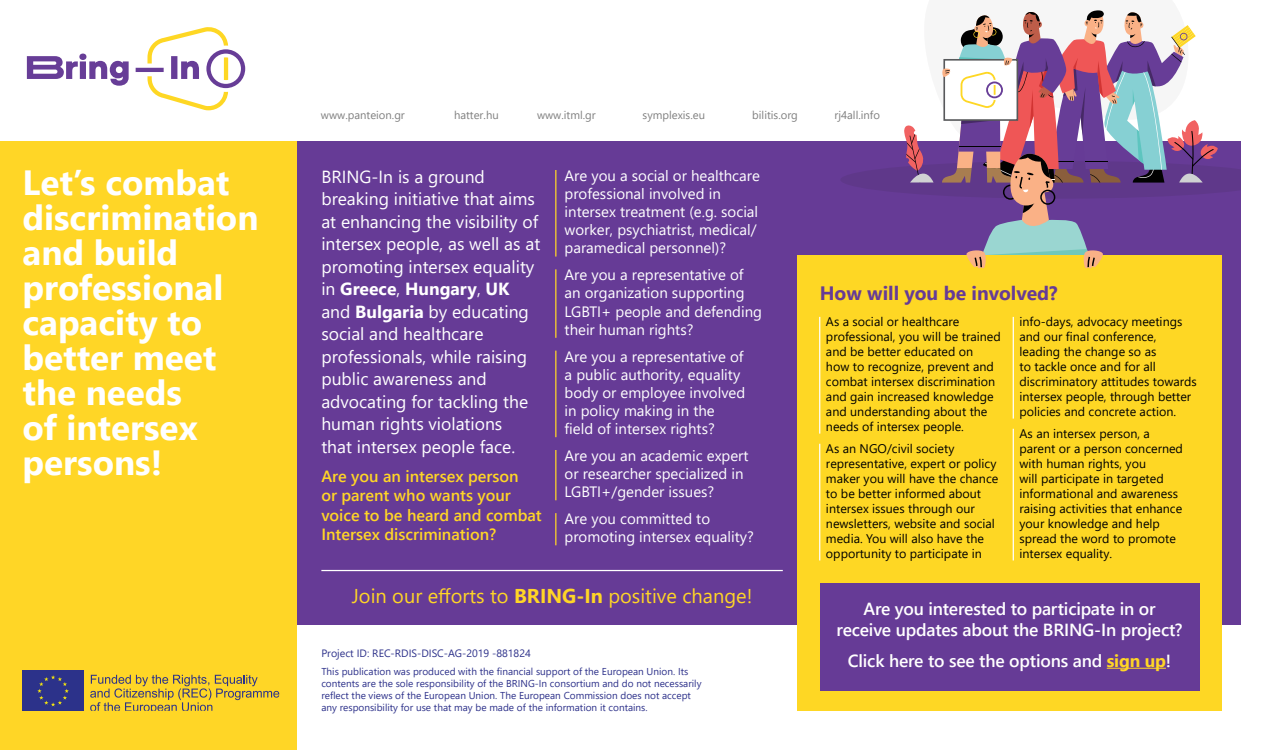
<style>
.page{position:relative;width:1263px;height:750px;background:#fff}
.page>*{position:absolute;margin:0;border:0;box-sizing:border-box;transform-origin:0 0}
.t1{font:700 35px/35px "Segoe UI";color:#fff}
.t2{font:20px "Segoe UI";color:#ffd626}
.t3{font:700 19.38px "Segoe UI";color:#663b96}
.t4{font:17.5px/22.5px "Segoe UI";color:#fff}
.t5{font:600 17.5px/21px "Segoe UI";letter-spacing:-.01em;color:#fff;text-align:center}
.t6{font:600 16.25px/19.4px "Segoe UI";color:#ffd626}
.t7{font:15px/18.1px "Segoe UI";color:#fff}
.t8{font:12.5px/15px "Segoe UI";color:#000}
.t9{font:11.25px "Segoe UI";color:#808080}
.t10{font:10.62px "Segoe UI";color:#2d318a}
.t11{font:10px/12px "Segoe UI";color:#2d318a}
.s1{font-weight:700}
.s2{font-weight:700;color:#ffd626}
</style>
<div class="page">
<div style="left:296px;top:141px;width:944px;height:484px;background:#663b96"></div>
<div style="left:0;top:141px;width:296px;height:609px;background:#ffd626"></div>
<svg style="left:27px;top:27px;width:218px;height:83px"></svg>
<div style="left:23px;top:670px;width:61px;height:41px;background:#2c328a"></div>
<svg style="left:37px;top:675px;width:32px;height:31px"></svg>
<svg style="left:90px;top:675px;width:189px;height:36px"></svg>
<hr style="left:555px;top:170px;width:1px;height:87px;background:#ffd626">
<hr style="left:555px;top:269px;width:1px;height:69px;background:#ffd626">
<hr style="left:555px;top:351px;width:1px;height:86px;background:#ffd626">
<hr style="left:555px;top:450px;width:1px;height:50px;background:#ffd626">
<hr style="left:555px;top:513px;width:1px;height:32px;background:#ffd626">
<div style="left:797px;top:255px;width:424px;height:456px;background:#fed724"></div>
<svg style="left:841px;top:10px;width:399px;height:259px"></svg>
<hr style="left:321px;top:570px;width:461px;height:1px;background:#fff">
<hr style="left:819px;top:317px;width:1px;height:117px;background:#fff">
<hr style="left:819px;top:444px;width:1px;height:116px;background:#fff">
<hr style="left:1012px;top:317px;width:2px;height:102px;background:#fff">
<hr style="left:1012px;top:429px;width:2px;height:131px;background:#fff">
<div style="left:819px;top:583px;width:380px;height:108px;background:#663b96"></div>
<hr style="left:1106px;top:668px;width:59px;height:1px;background:#ffd626">
<p class="t9" style="left:321px;top:104px;width:85px">www.panteion.gr</p>
<p class="t9" style="left:454px;top:104px;width:46px">hatter.hu</p>
<p class="t9" style="left:537px;top:104px;width:60px">www.itml.gr</p>
<p class="t9" style="left:642px;top:104px;width:64px">symplexis.eu</p>
<p class="t9" style="left:752px;top:104px;width:47px">bilitis.org</p>
<p class="t9" style="left:834px;top:104px;width:47px">rj4all.info</p>
<h1 class="t1" style="left:22px;top:163px;width:237px">Let’s combat discrimination and build professional capacity to better meet the needs<br>of intersex persons!</h1>
<p class="t4" style="left:321px;top:164px;width:220px">BRING-In is a ground breaking initiative that aims at enhancing the visibility of intersex people, as well as at promoting intersex equality in <span class="s1">Greece</span>, <span class="s1">Hungary</span>, <span class="s1">UK </span>and <span class="s1">Bulgaria</span> by educating social and healthcare professionals, while raising public awareness and advocating for tackling the human rights violations<br>that intersex people face.</p>
<h3 class="t6" style="left:321px;top:465px;width:222px">Are you an intersex person<br>or parent who wants your voice to be heard and combat<br>Intersex discrimination?</h3>
<p class="t7" style="left:564px;top:165px;width:197px">Are you a social or healthcare professional involved in intersex treatment (e.g. social worker, psychiatrist, medical/ paramedical personnel)?</p>
<p class="t7" style="left:564px;top:265px;width:199px">Are you a representative of an organization supporting<br>LGBTI+ people and defending their human rights?</p>
<p class="t7" style="left:564px;top:346px;width:182px">Are you a representative of a public authority, equality body or employee involved in policy making in the field of intersex rights?</p>
<p class="t7" style="left:564px;top:445px;width:185px">Are you an academic expert or researcher specialized in<br>LGBTI+/gender issues?</p>
<p class="t7" style="left:564px;top:508px;width:191px">Are you committed to promoting intersex equality?</p>
<h2 class="t2" style="left:352px;top:577px;width:402px">Join our efforts to <span class="s1">BRING-In</span> positive change!</h2>
<p class="t10" style="left:321px;top:643px;width:211px">Project ID: REC-RDIS-DISC-AG-2019 -881824</p>
<p class="t11" style="left:321px;top:664px;width:382px">This publication was produced with the financial support of the European Union. Its contents are the sole responsibility of the BRING-In consortium and do not necessarily reflect the views of the European Union. The European Commission does not accept any responsibility for use that may be made of the information it contains.</p>
<h3 class="t3" style="left:819px;top:275px;width:239px">How will you be involved?</h3>
<p class="t8" style="left:826px;top:313px;width:176px">As a social or healthcare professional, you will be trained and be better educated on<br>how to recognize, prevent and combat intersex discrimination and gain increased knowledge and understanding about the needs of intersex people.</p>
<p class="t8" style="left:826px;top:440px;width:174px">As an NGO/civil society representative, expert or policy maker you will have the chance to be better informed about intersex issues through our newsletters, website and social media. You will also have the opportunity to participate in</p>
<p class="t8" style="left:1019px;top:313px;width:179px">info-days, advocacy meetings and our final conference, leading the change so as<br>to tackle once and for all discriminatory attitudes towards intersex people, through better policies and concrete action.</p>
<p class="t8" style="left:1019px;top:425px;width:165px">As an intersex person, a parent or a person concerned with human rights, you<br>will participate in targeted informational and awareness raising activities that enhance your knowledge and help spread the word to promote intersex equality.</p>
<h3 class="t5" style="left:836px;top:597px;width:347px">Are you interested to participate in or receive updates about the BRING-In project?</h3>
<h3 class="t5" style="left:848px;top:649px;width:325px">Click here to see the options and <span class="s2">sign up</span>!</h3>
</div>
